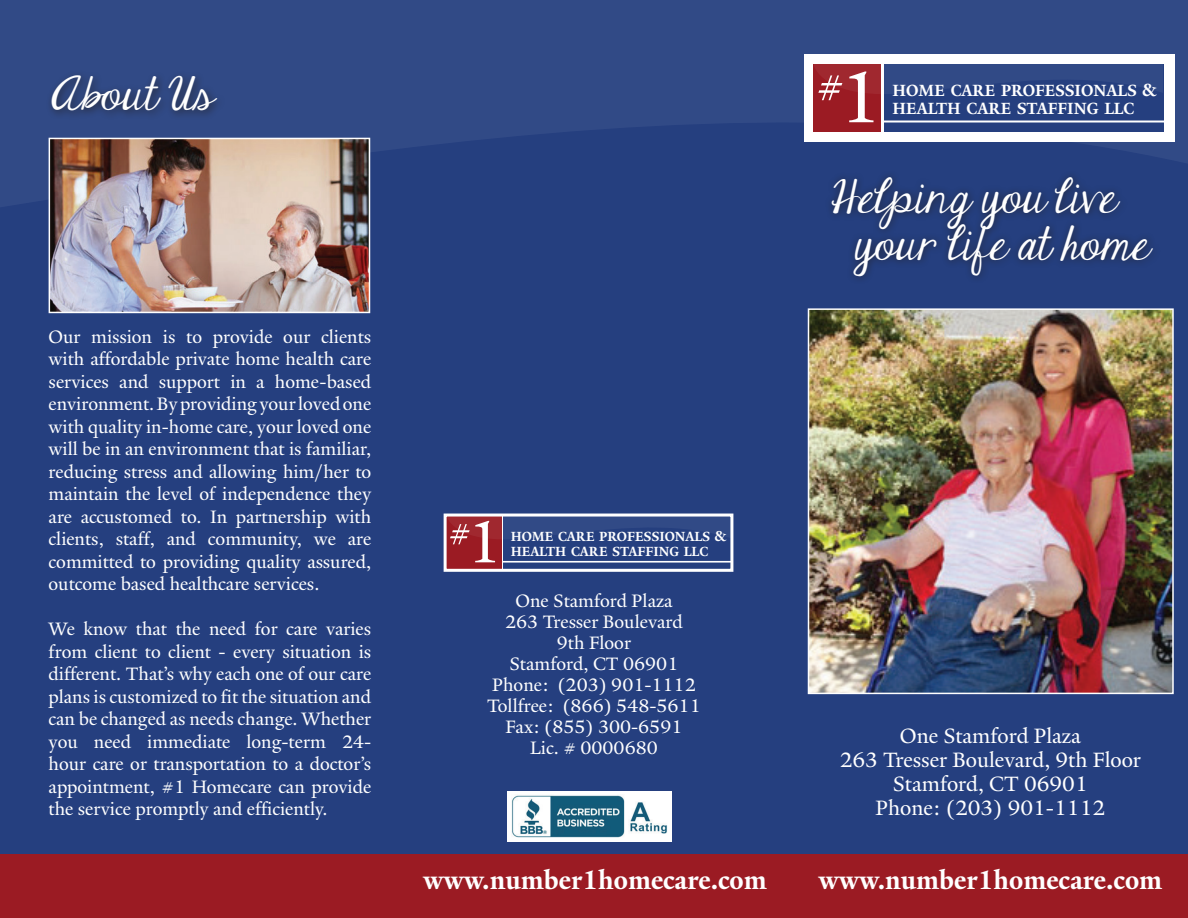
<style>
.page{position:relative;width:1188px;height:918px;background:#253f7f}
.page>*{position:absolute;margin:0;border:0;box-sizing:border-box;transform-origin:0 0}
.t1{font:39px/46.8px "Janda Elegant Handwriting";color:#fff}
.t2{font:700 28.5px "Yale Admin";color:#fff}
.t3{font:22.5px/24px "Yale Admin";color:#fff;text-align:center}
.t4{font:19.5px/22.5px "Yale Admin";color:#fff;text-align:justify}
.t5{font:700 17.55px/18.1px "Yale Admin";color:#fff}
.t6{font:700 14.4px/14.9px "Yale Admin";color:#fff}
.s1{font-size:16.2px}
.s2{font-size:19.8px}
</style>
<div class="page">
<svg style="left:0;top:0;width:1188px;height:264px;fill:#314a86"></svg>
<div style="left:0;top:854px;width:1188px;height:64px;background:#9b1b23"></div>
<img style="left:811px;top:311px;width:360px;height:380px">
<div style="left:808px;top:308px;width:366px;height:386px;border:2px solid #fff"></div>
<div style="left:804px;top:54px;width:370px;height:87px;background:#fff"></div>
<div style="left:813px;top:64px;width:68px;height:68px;background:#9b1b23"></div>
<div style="left:884px;top:64px;width:280px;height:68px;background:#253f7f"></div>
<svg style="left:814px;top:64px;width:349px;height:58px"></svg>
<hr style="left:883px;top:121px;width:291px;height:2px;background:#fff">
<div style="left:507px;top:791px;width:165px;height:51px;background:#fff"></div>
<img style="left:511px;top:795px;width:156px;height:43px">
<img style="left:52px;top:141px;width:315px;height:169px">
<div style="left:49px;top:138px;width:321px;height:175px;border:2px solid #fff"></div>
<div style="left:446px;top:515px;width:55px;height:55px;background:#9b1b23"></div>
<svg style="left:448px;top:518px;width:281px;height:44px"></svg>
<hr style="left:503px;top:561px;width:229px;height:2px;background:#fff">
<div style="left:444px;top:514px;width:289px;height:58px;border:3px solid #fff"></div>
<div style="left:45px;top:70px;width:182px;height:50px;background:#231f20;opacity:.75"></div>
<h1 class="t1" style="left:51px;top:73px;width:164px">About Us</h1>
<p class="t4" style="left:49px;top:325px;width:324px">Our mission is to provide our clients with affordable private home health care services and support in a home-based environment. By providing your loved one with quality in-home care, your loved one will be in an environment that is familiar, reducing stress and allowing him/her to maintain the level of independence they are accustomed to. In partnership with clients, staff, and community, we are committed to providing quality assured, outcome based healthcare services.</p>
<p class="t4" style="left:49px;top:618px;width:324px">We know that the need for care varies from client to client - every situation is different. That’s why each one of our care plans is customized to fit the situation and can be changed as needs change. Whether you need immediate long-term 24- hour care or transportation to a doctor’s appointment, #1 Homecare can provide the service promptly and efficiently.</p>
<p class="t6" style="left:511px;top:529px;width:217px">HOME CARE PROFESSIONALS <span class="s1">&amp;<br></span>HEALTH CARE STAFFING LLC</p>
<p class="t4" style="left:487px;top:590px;width:215px;line-height:21px;text-align:center">One Stamford Plaza<br>263 Tresser Boulevard<br>9th Floor<br>Stamford, CT 06901<br>Phone: (203) 901-1112<br>Tollfree: (866) 548-5611<br>Fax: (855) 300-6591<br>Lic. # 0000680</p>
<h2 class="t2" style="left:423px;top:863px;width:345px">www.number1homecare.com</h2>
<p class="t5" style="left:893px;top:81px;width:265px">HOME CARE PROFESSIONALS <span class="s2">&amp;<br></span>HEALTH CARE STAFFING LLC</p>
<h1 class="t1" style="left:854px;top:176px;width:296px;text-indent:-23px">Helping you live your life at home</h1>
<p class="t3" style="left:840px;top:724px;width:303px">One Stamford Plaza<br>263 Tresser Boulevard, 9th Floor<br>Stamford, CT 06901<br>Phone: (203) 901-1112</p>
<h2 class="t2" style="left:819px;top:862px;width:345px">www.number1homecare.com</h2>
</div>
